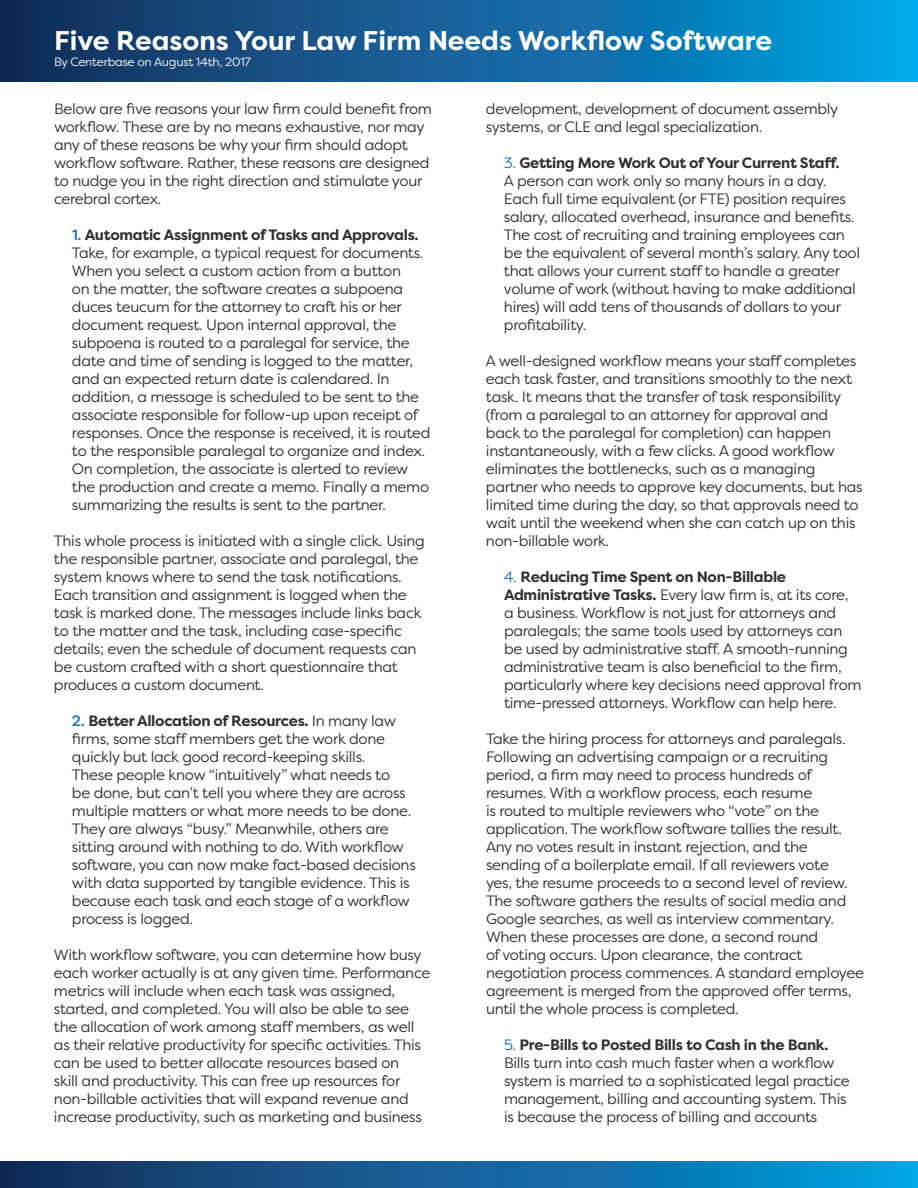
<style>
.page{position:relative;width:918px;height:1188px;background:#fff}
.page>*{position:absolute;margin:0;border:0;box-sizing:border-box;transform-origin:0 0}
.t1{font:700 27px "Energy";color:#fff}
.t2{font:15px/18px "Energy";letter-spacing:-.02em;color:#312f30}
.t3{font:12px "Energy";letter-spacing:-.02em;color:#fff}
.s1{font-weight:500;color:#2271ad}
.s2{font-weight:700}
.s3{color:#2271ad}
</style>
<div class="page">
<svg style="left:0;top:0;width:918px;height:81px;background:#0f639b"></svg>
<div style="left:0;top:1161px;width:918px;height:27px;background:linear-gradient(to right,#1c2b58,#049ee0)"></div>
<h1 class="t1" style="left:54px;top:23px;width:720px">Five Reasons Your Law Firm Needs Workflow Software</h1>
<p class="t3" style="left:54px;top:54px;width:199px">By Centerbase on August 14th, 2017</p>
<p class="t2" style="left:54px;top:99px;width:380px">Below are five reasons your law firm could benefit from workflow. These are by no means exhaustive, nor may any of these reasons be why your firm should adopt workflow software. Rather, these reasons are designed to nudge you in the right direction and stimulate your cerebral cortex.</p>
<p class="t2" style="left:72px;top:225px;width:360px"><span class="s1">1.</span> <span class="s2">Automatic Assignment of Tasks and Approvals.<br></span>Take, for example, a typical request for documents.<br>When you select a custom action from a button<br>on the matter, the software creates a subpoena duces teucum for the attorney to craft his or her document request. Upon internal approval, the subpoena is routed to a paralegal for service, the date and time of sending is logged to the matter, and an expected return date is calendared. In addition, a message is scheduled to be sent to the associate responsible for follow-up upon receipt of responses. Once the response is received, it is routed to the responsible paralegal to organize and index.<br>On completion, the associate is alerted to review the production and create a memo. Finally a memo summarizing the results is sent to the partner.</p>
<p class="t2" style="left:54px;top:531px;width:372px">This whole process is initiated with a single click. Using the responsible partner, associate and paralegal, the system knows where to send the task notifications.<br>Each transition and assignment is logged when the task is marked done. The messages include links back to the matter and the task, including case-specific details; even the schedule of document requests can be custom crafted with a short questionnaire that produces a custom document.</p>
<p class="t2" style="left:72px;top:711px;width:345px"><span class="s1">2.</span> <span class="s2">Better Allocation of Resources.</span> In many law firms, some staff members get the work done quickly but lack good record-keeping skills.<br>These people know “intuitively” what needs to<br>be done, but can’t tell you where they are across multiple matters or what more needs to be done.<br>They are always “busy.” Meanwhile, others are sitting around with nothing to do. With workflow software, you can now make fact-based decisions with data supported by tangible evidence. This is because each task and each stage of a workflow process is logged.</p>
<p class="t2" style="left:54px;top:945px;width:378px">With workflow software, you can determine how busy each worker actually is at any given time. Performance metrics will include when each task was assigned, started, and completed. You will also be able to see the allocation of work among staff members, as well as their relative productivity for specific activities. This can be used to better allocate resources based on<br>skill and productivity. This can free up resources for non-billable activities that will expand revenue and increase productivity, such as marketing and business</p>
<p class="t2" style="left:486px;top:99px;width:354px">development, development of document assembly systems, or CLE and legal specialization.</p>
<p class="t2" style="left:504px;top:153px;width:358px"><span class="s3">3.</span> <span class="s2">Getting More Work Out of Your Current Staff.<br></span>A person can work only so many hours in a day.<br>Each full time equivalent (or FTE) position requires salary, allocated overhead, insurance and benefits.<br>The cost of recruiting and training employees can be the equivalent of several month’s salary. Any tool that allows your current staff to handle a greater volume of work (without having to make additional hires) will add tens of thousands of dollars to your profitability.</p>
<p class="t2" style="left:486px;top:351px;width:378px">A well-designed workflow means your staff completes each task faster, and transitions smoothly to the next task. It means that the transfer of task responsibility (from a paralegal to an attorney for approval and back to the paralegal for completion) can happen instantaneously, with a few clicks. A good workflow eliminates the bottlenecks, such as a managing partner who needs to approve key documents, but has limited time during the day, so that approvals need to wait until the weekend when she can catch up on this non-billable work.</p>
<p class="t2" style="left:504px;top:567px;width:359px"><span class="s3">4.</span> <span class="s2">Reducing Time Spent on Non-Billable Administrative Tasks.</span> Every law firm is, at its core, a business. Workflow is not just for attorneys and paralegals; the same tools used by attorneys can be used by administrative staff. A smooth-running administrative team is also beneficial to the firm, particularly where key decisions need approval from time-pressed attorneys. Workflow can help here.</p>
<p class="t2" style="left:486px;top:729px;width:380px">Take the hiring process for attorneys and paralegals.<br>Following an advertising campaign or a recruiting period, a firm may need to process hundreds of resumes. With a workflow process, each resume<br>is routed to multiple reviewers who “vote” on the application. The workflow software tallies the result.<br>Any no votes result in instant rejection, and the sending of a boilerplate email. If all reviewers vote<br>yes, the resume proceeds to a second level of review.<br>The software gathers the results of social media and Google searches, as well as interview commentary.<br>When these processes are done, a second round<br>of voting occurs. Upon clearance, the contract negotiation process commences. A standard employee agreement is merged from the approved offer terms, until the whole process is completed.</p>
<p class="t2" style="left:504px;top:1035px;width:347px"><span class="s3">5.</span> <span class="s2">Pre-Bills to Posted Bills to Cash in the Bank.<br></span>Bills turn into cash much faster when a workflow system is married to a sophisticated legal practice management, billing and accounting system. This is because the process of billing and accounts</p>
</div>
